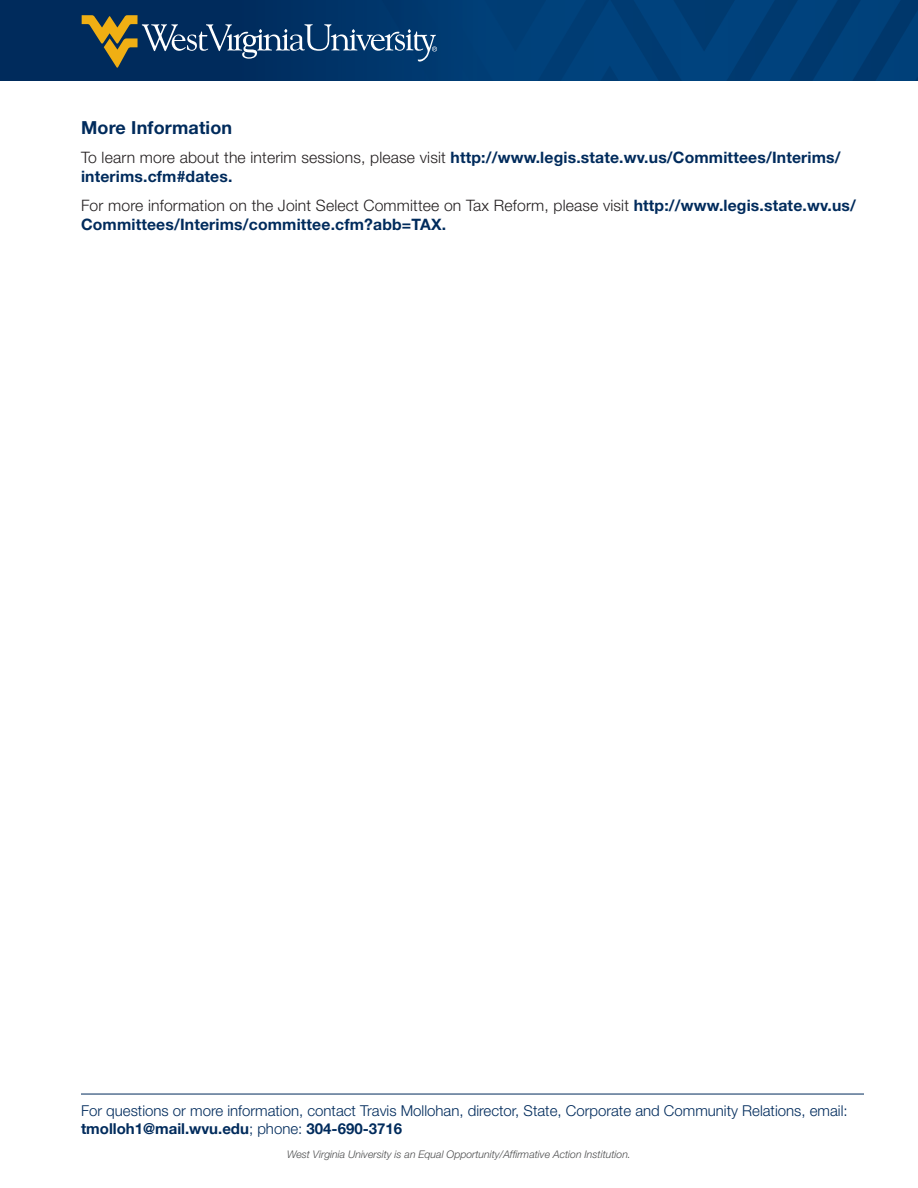
<style>
.page{position:relative;width:918px;height:1188px;background:#fff}
.page>*{position:absolute;margin:0;border:0;box-sizing:border-box;transform-origin:0 0}
.Body{font:700 18px "Helvetica Neue LT Std";letter-spacing:.01em;color:#002b5c}
.Body-2{font:700 15.75px/19.5px "Helvetica Neue LT Std";letter-spacing:.01em;color:#002b5c}
.Body-3{font:300 15px/18px "Helvetica Neue LT Std";color:#002b5c}
.t1{font:italic 300 10.5px "Helvetica Neue LT Std";color:#4b4c4d}
.s1{font-weight:300;color:#231f20}
.s2{font-family:"Helvetica Neue";font-weight:700}
</style>
<div class="page">
<div style="left:0;top:0;width:918px;height:81px;background:linear-gradient(to bottom,#003e76,#004079)"></div>
<div style="left:0;top:0;width:472px;height:81px;background:linear-gradient(to right,#002656,#00396f)"></div>
<svg style="left:82px;top:15px;width:355px;height:53px;background:#2a4d6d"></svg>
<hr style="left:81px;top:1094px;width:783px;height:1px;background:#002b5c">
<p class="Body" style="left:81px;top:117px;width:153px">More Information</p>
<p class="Body-2" style="left:81px;top:147px;width:761px"><span class="s1">To learn more about the interim sessions, please visit</span> http://www.legis.state.wv.us/Committees/Interims/ interims.cfm#dates.</p>
<p class="Body-2" style="left:81px;top:195px;width:777px"><span class="s1">For more information on the Joint Select Committee on Tax Reform, please visit</span> http://www.legis.state.wv.us/<br>Committees/Interims/committee.cfm?abb=TAX.</p>
<p class="Body-3" style="left:81px;top:1101px;width:768px">For questions or more information, contact Travis Mollohan, director, State, Corporate and Community Relations, email: <span class="s2">tmolloh1@mail.wvu.edu</span>; phone: <span class="s2">304-690-3716</span></p>
<p class="t1" style="left:287px;top:1148px;width:345px">West Virginia University is an Equal Opportunity/Affirmative Action Institution.</p>
</div>
